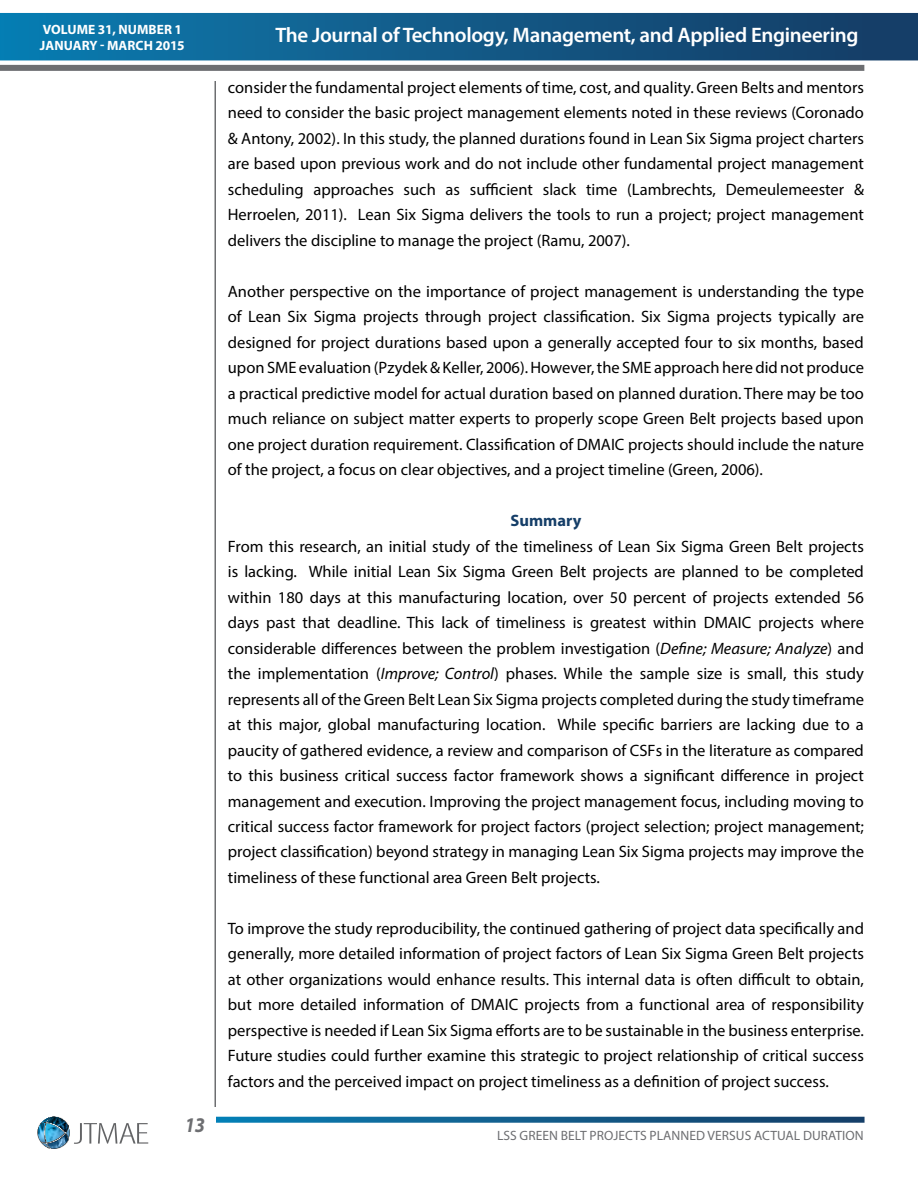
<style>
.page{position:relative;width:918px;height:1188px;background:#fff}
.page>*{position:absolute;margin:0;border:0;box-sizing:border-box;transform-origin:0 0}
.t1{font:600 21px "Myriad Pro";letter-spacing:-.015em;color:#fff}
.t2{font:italic 700 21px "Myriad Pro";color:#6d6e71;scale:.9 1}
.t3{font:16.5px/25.5px "Myriad Pro";color:#000;text-align:justify}
.t4{font:700 16.5px "Myriad Pro";color:#153e68}
.t5{font:13.5px "Myriad Pro";letter-spacing:.005em;color:#6d6e71}
.t6{font:700 13.5px/16.5px "Myriad Pro";letter-spacing:.005em;color:#fff}
.s1{font-style:italic}
</style>
<div class="page">
<div style="left:0;top:65px;width:864px;height:6px;background:#6d6e71"></div>
<svg style="left:216px;top:1117px;width:649px;height:6px;background:#1b6591"></svg>
<svg style="left:0;top:13px;width:918px;height:47px;background:#105a89"></svg>
<hr style="left:214px;top:81px;width:2px;height:1026px;background:#6d6e71">
<svg style="left:38px;top:1117px;width:110px;height:32px"></svg>
<p class="t6" style="left:40px;top:21px;width:146px">VOLUME 31, NUMBER 1<br>JANUARY - MARCH 2015</p>
<p class="t2" style="left:185px;top:1112px;width:24px">13</p>
<p class="t1" style="left:275px;top:21px;width:585px">The Journal of Technology, Management, and Applied Engineering</p>
<p class="t3" style="left:228px;top:74px;width:638px">consider the fundamental project elements of time, cost, and quality. Green Belts and mentors need to consider the basic project management elements noted in these reviews (Coronado &amp; Antony, 2002). I n this study, the planned durations found in Lean Six Sigma project charters are based upon previous work and do not include other fundamental project management scheduling approaches such as sufficient slack time (Lambrechts, Demeulemeester &amp; Herroelen, 2011). Lean Six Sigma delivers the tools to run a project; project management delivers the discipline to manage the project (Ramu, 2007).</p>
<p class="t3" style="left:228px;top:278px;width:638px">Another perspective on the importance of project management is understanding the type of Lean Six Sigma projects through project classification. Six Sigma projects typically are designed for project durations based upon a generally accepted four to six months, based upon SME evaluation (Pzydek &amp; Keller, 2006). However, the SME approach here did not produce a practical predictive model for actual duration based on planned duration. There may be too much reliance on subject matter experts to properly scope Green Belt projects based upon one project duration requirement. Classification of DMAIC projects should include the nature of the project, a focus on clear objectives, and a project timeline (Green, 2006).</p>
<p class="t4" style="left:511px;top:510px;width:72px">SUMMARY</p>
<p class="t3" style="left:228px;top:533px;width:638px">From this research, an initial study of the timeliness of Lean Six Sigma Green Belt projects is lacking. While initial Lean Six Sigma Green Belt projects are planned to be completed within 180 days at this manufacturing location, over 50 percent of projects extended 56 days past that deadline. This lack of timeliness is greatest within DMAIC</p>
<p class="t3" style="left:228px;top:610px;width:638px;text-indent:531px">projects where considerable differences between the problem investigation (<span class="s1">Define; Measure; Analyze</span>) and the implementation (<span class="s1">Improve; Control</span>) phases. While the sample size is small, this study represents all of the Green Belt Lean Six Sigma projects completed during the study timeframe at this major, global manufacturing location. While specific barriers are lacking due to a paucity of gathered evidence, a review and comparison of CSFs in the literature as compared to this business critical success factor framework shows a significant difference in project management and execution. I mproving the project management focus, including moving to critical success factor framework for project factors (project selection; project management; project classification) beyond strategy in managing Lean Six Sigma projects may improve the timeliness of these functional area Green Belt projects.</p>
<p class="t3" style="left:228px;top:915px;width:638px">To improve the study reproducibility, the continued gathering of project data specifically and generally, more detailed information of project factors of Lean Six Sigma Green Belt projects at other organizations would enhance results. This internal data is often difficult to obtain, but more detailed information of DMAIC</p>
<p class="t3" style="left:228px;top:992px;width:638px;text-indent:297px">projects from a functional area of responsibility perspective is needed if Lean Six Sigma efforts are to be sustainable in the business enterprise.<br>Future studies could further examine this strategic to project relationship of critical success factors and the perceived impact on project timeliness as a definition of project success.</p>
<p class="t5" style="left:497px;top:1127px;width:368px">LSS Green Belt Projects Planned versus Actual Duration</p>
</div>
